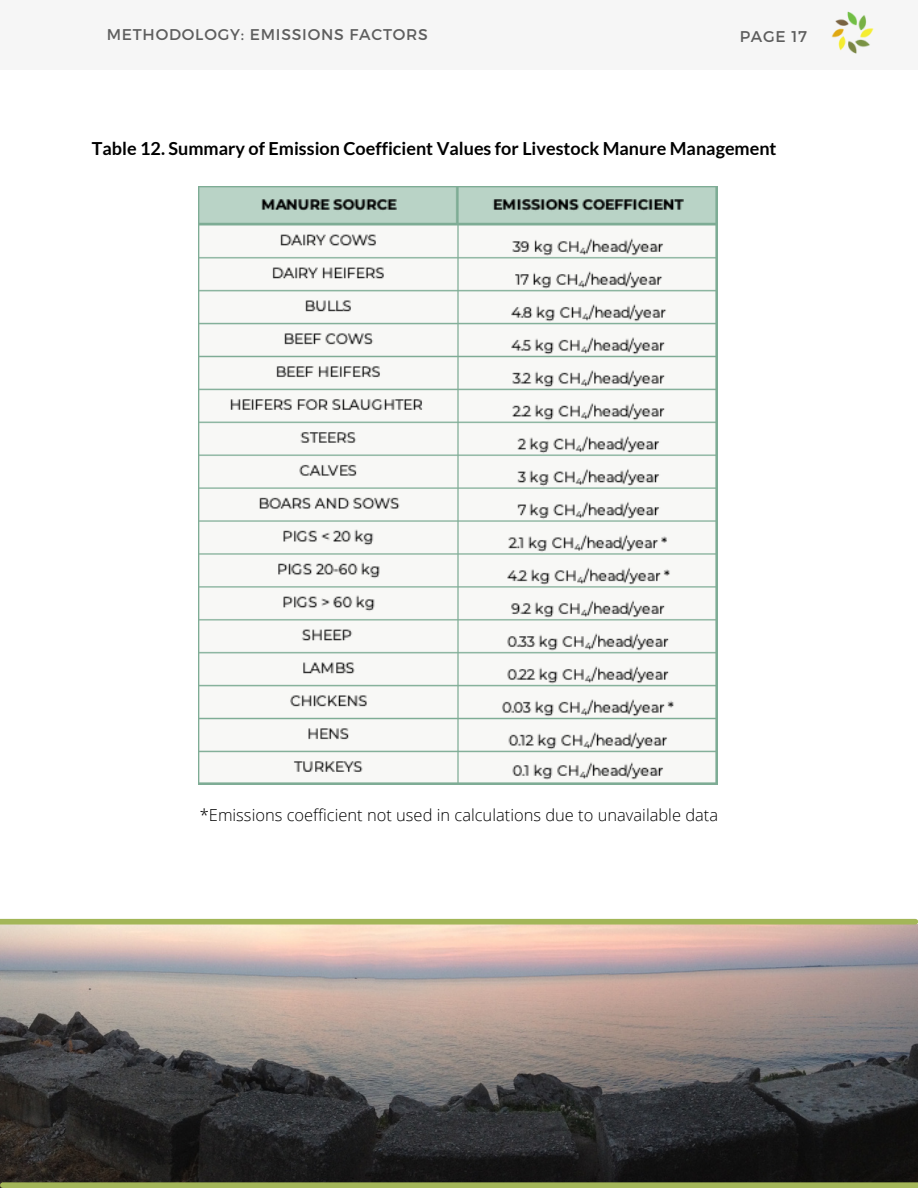
<style>
.page{position:relative;width:918px;height:1188px;background:#fff}
.page>*{position:absolute;margin:0;border:0;box-sizing:border-box;transform-origin:0 0}
.t1{font:700 18px "Lato";color:#000}
.t2{font:300 16.5px "Open Sans";color:#000}
.t3{font:15.6px "Montserrat";letter-spacing:.05em;color:#5e5e5e}
</style>
<div class="page">
<img style="left:0;top:925px;width:918px;height:263px">
<div style="left:0;top:0;width:918px;height:70px;background:#f6f6f6"></div>
<img style="left:831px;top:11px;width:43px;height:43px">
<div style="left:3px;top:1182px;width:915px;height:6px;background:#a3b658"></div>
<img style="left:198px;top:187px;width:519px;height:597px">
<div style="left:0;top:919px;width:915px;height:6px;background:#a3b658"></div>
<p class="t3" style="left:107px;top:25px;width:323px">METHODOLOGY: EMISSIONS FACTORS</p>
<p class="t3" style="left:740px;top:26px;width:69px">PAGE 17</p>
<p class="t1" style="left:92px;top:137px;width:686px">Table 12. Summary of Emission Coefficient Values for Livestock Manure Management</p>
<p class="t2" style="left:200px;top:804px;width:520px">*Emissions coefficient not used in calculations due to unavailable data</p>
</div>
